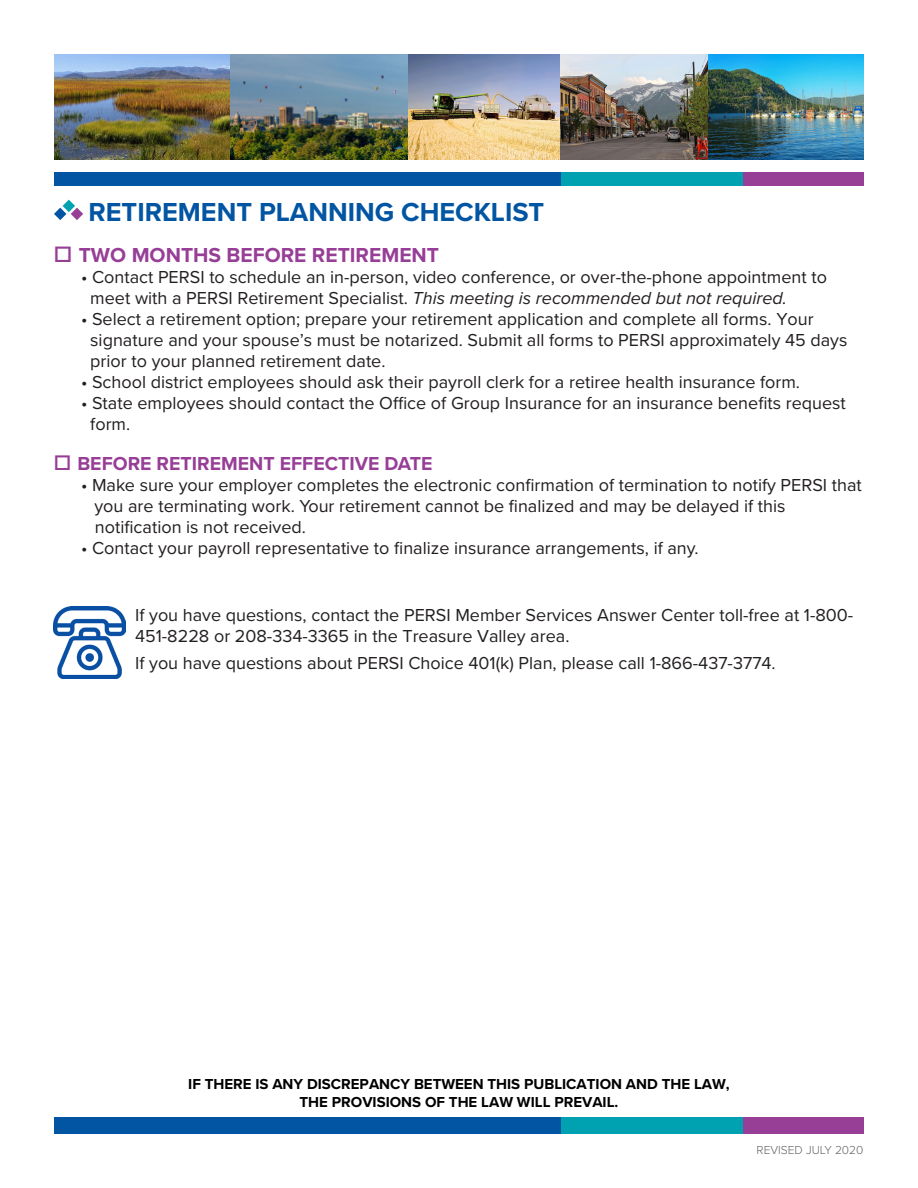
<style>
.page{position:relative;width:918px;height:1188px;background:#fff}
.page>*{position:absolute;margin:0;border:0;box-sizing:border-box;transform-origin:0 0}
.Headline{font:700 27px "Proxima Nova";color:#0155a2}
.NTU_body_text{font:700 21px "Proxima Nova";color:#973e97}
.NTU_body_text-2{font:700 19.5px "Proxima Nova";color:#973e97}
.NTU_body_text-3{font:18px/21px "Proxima Nova";color:#231f20}
.t1{font:700 15px "Proxima Nova";color:#000}
.t2{font:300 12px "Proxima Nova";color:#636366}
.s1{font-size:27px}
.s2{font-style:italic}
.s3{font-size:25.5px}
</style>
<div class="page">
<div style="left:689px;top:173px;width:175px;height:13px;background:#973e97"></div>
<div style="left:484px;top:173px;width:258px;height:13px;background:#00a2b1"></div>
<div style="left:54px;top:173px;width:507px;height:13px;background:#0155a2"></div>
<div style="left:689px;top:1118px;width:175px;height:16px;background:#973e97"></div>
<div style="left:484px;top:1118px;width:258px;height:16px;background:#00a2b1"></div>
<div style="left:54px;top:1118px;width:507px;height:16px;background:#0155a2"></div>
<img style="left:54px;top:606px;width:72px;height:72px">
<svg style="left:54px;top:200px;width:29px;height:20px"></svg>
<img style="left:230px;top:54px;width:479px;height:105px">
<img style="left:54px;top:54px;width:176px;height:105px">
<img style="left:709px;top:54px;width:155px;height:105px">
<p class="Headline" style="left:89px;top:192px;width:457px">RETIREMENT PLANNING CHECKLIST</p>
<p class="NTU_body_text" style="left:54px;top:239px;width:387px"><span class="s1">☐</span> TWO MONTHS BEFORE RETIREMENT</p>
<p class="NTU_body_text-3" style="left:90px;top:265px;width:738px;text-indent:-9px">• Contact PERSI to schedule an in-person, video conference, or over-the-phone appointment to meet with a PERSI Retirement Specialist. <span class="s2">This meeting is recommended but not required.</span></p>
<p class="NTU_body_text-3" style="left:81px;top:307px;width:734px">• Select a retirement option; prepare your retirement application and complete all forms. Your</p>
<p class="NTU_body_text-3" style="left:90px;top:328px;width:759px">signature and your spouse’s must be notarized. Submit all forms to PERSI approximately 45 days</p>
<p class="NTU_body_text-3" style="left:90px;top:349px;width:297px">prior to your planned retirement date.</p>
<p class="NTU_body_text-3" style="left:81px;top:370px;width:721px">• School district employees should ask their payroll clerk for a retiree health insurance form.</p>
<p class="NTU_body_text-3" style="left:81px;top:391px;width:766px">• State employees should contact the Office of Group Insurance for an insurance benefits request</p>
<p class="NTU_body_text-3" style="left:90px;top:412px;width:42px">form.</p>
<p class="NTU_body_text-2" style="left:54px;top:449px;width:380px"><span class="s3">☐</span> BEFORE RETIREMENT EFFECTIVE DATE</p>
<p class="NTU_body_text-3" style="left:94px;top:474px;width:769px;text-indent:-14px">• Make sure your employer completes the electronic confirmation of termination to notify PERSI that you are terminating work. Your retirement cannot be finalized and may be delayed if this</p>
<p class="NTU_body_text-3" style="left:95px;top:516px;width:213px">notification is not received.</p>
<p class="NTU_body_text-3" style="left:81px;top:537px;width:619px">• Contact your payroll representative to finalize insurance arrangements, if any.</p>
<p class="NTU_body_text-3" style="left:135px;top:603px;width:720px">If you have questions, contact the PERSI Member Services Answer Center toll-free at 1-800-<br>451-8228 or 208-334-3365 in the Treasure Valley area.</p>
<p class="NTU_body_text-3" style="left:135px;top:652px;width:642px">If you have questions about PERSI Choice 401(k) Plan, please call 1-866-437-3774.</p>
<p class="t1" style="left:188px;top:1073px;width:543px">IF THERE IS ANY DISCREPANCY BETWEEN THIS PUBLICATION AND THE LAW,</p>
<p class="t1" style="left:300px;top:1091px;width:320px">THE PROVISIONS OF THE LAW WILL PREVAIL.</p>
<p class="t2" style="left:757px;top:1141px;width:109px">REVISED JULY 2020</p>
</div>
